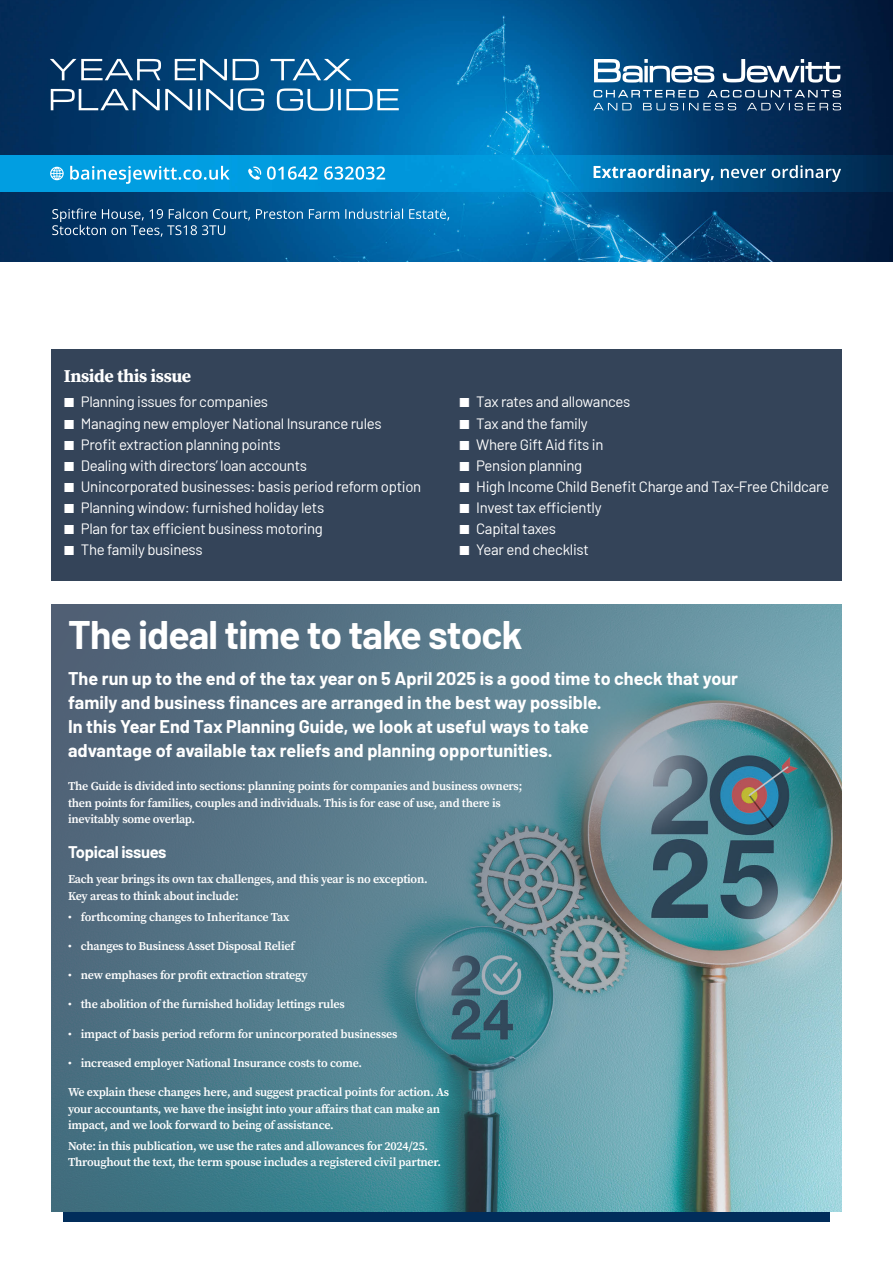
<style>
.page{position:relative;width:893px;height:1263px;background:#fff}
.page>*{position:absolute;margin:0;border:0;box-sizing:border-box;transform-origin:0 0}
.t1{font:700 39px "Barlow";letter-spacing:-.02em;color:#fff}
.t2{font:700 18px/24px "Barlow";color:#fff}
.t3{font:700 18px "Source Serif Pro";letter-spacing:-.02em;color:#fff}
.t4{font:700 16.5px "Barlow";letter-spacing:-.02em;color:#fff}
.t5{font:15px "Barlow";letter-spacing:-.02em;color:#fff}
.t6{font:600 12px/16.5px "Source Serif Pro";letter-spacing:-.02em;color:#fff}
.s1{font-family:"Source Serif Pro"}
.s2{font-weight:400}
</style>
<div class="page">
<img style="left:0;top:0;width:893px;height:261px">
<img style="left:0;top:156px;width:893px;height:36px">
<svg style="left:52px;top:208px;width:397px;height:29px;background:#1d6497"></svg>
<svg style="left:594px;top:165px;width:247px;height:17px;background:#407fa7"></svg>
<svg style="left:51px;top:88px;width:348px;height:23px"></svg>
<svg style="left:50px;top:59px;width:302px;height:21px"></svg>
<svg style="left:593px;top:59px;width:248px;height:51px;background:#40678b"></svg>
<svg style="left:50px;top:167px;width:14px;height:13px"></svg>
<svg style="left:70px;top:166px;width:315px;height:18px;background:#3cb3e7"></svg>
<svg style="left:891px;top:0;width:2px;height:8px"></svg>
<div style="left:64px;top:1211px;width:766px;height:10px;background:#012d5b"></div>
<div style="left:51px;top:349px;width:791px;height:231px;background:#344459"></div>
<svg style="left:51px;top:604px;width:791px;height:608px;background:#5d8693"></svg>
<h2 class="t3" style="left:64px;top:364px;width:129px">Inside this issue</h2>
<p class="t5" style="left:64px;top:391px;width:206px"><span class="s1">■</span> Planning issues for companies</p>
<p class="t5" style="left:64px;top:412px;width:319px"><span class="s1">■</span> Managing new employer National Insurance rules</p>
<p class="t5" style="left:64px;top:433px;width:219px"><span class="s1">■</span> Profit extraction planning points</p>
<p class="t5" style="left:64px;top:454px;width:245px"><span class="s1">■</span> Dealing with directors’ loan accounts</p>
<p class="t5" style="left:64px;top:475px;width:359px"><span class="s1">■</span> Unincorporated businesses: basis period reform option</p>
<p class="t5" style="left:64px;top:496px;width:262px"><span class="s1">■</span> Planning window: furnished holiday lets</p>
<p class="t5" style="left:64px;top:517px;width:261px"><span class="s1">■</span> Plan for tax efficient business motoring</p>
<p class="t5" style="left:64px;top:538px;width:140px"><span class="s1">■</span> The family business</p>
<p class="t5" style="left:459px;top:391px;width:172px"><span class="s1">■</span> Tax rates and allowances</p>
<p class="t5" style="left:459px;top:412px;width:130px"><span class="s1">■</span> Tax and the family</p>
<p class="t5" style="left:459px;top:433px;width:146px"><span class="s1">■</span> Where Gift Aid fits in</p>
<p class="t5" style="left:459px;top:454px;width:124px"><span class="s1">■</span> Pension planning</p>
<p class="t5" style="left:459px;top:475px;width:371px"><span class="s1">■</span> High Income Child Benefit Charge and Tax-Free Childcare</p>
<p class="t5" style="left:459px;top:496px;width:144px"><span class="s1">■</span> Invest tax efficiently</p>
<p class="t5" style="left:459px;top:517px;width:98px"><span class="s1">■</span> Capital taxes</p>
<p class="t5" style="left:459px;top:538px;width:131px"><span class="s1">■</span> Year end checklist</p>
<h1 class="t1" style="left:68px;top:606px;width:456px">The ideal time to take stock</h1>
<p class="t2" style="left:68px;top:665px;width:671px">The run up to the end of the tax year on 5 April 2025 is a good time to check that your family and business finances are arranged in the best way possible.<br>In this Year End Tax Planning Guide, we look at useful ways to take<br>advantage of available tax reliefs and planning opportunities.</p>
<p class="t6" style="left:68px;top:778px;width:456px">The Guide is divided into sections: planning points for companies and business owners; then points for families, couples and individuals. This is for ease of use, and there is inevitably some overlap.</p>
<h3 class="t4" style="left:68px;top:840px;width:100px">Topical issues</h3>
<p class="t6" style="left:68px;top:871px;width:361px">Each year brings its own tax challenges, and this year is no exception.<br>Key areas to think about include:</p>
<p class="t6" style="left:68px;top:908px;width:223px"><span class="s2">•</span> forthcoming changes to Inheritance Tax</p>
<p class="t6" style="left:68px;top:937px;width:228px"><span class="s2">•</span> changes to Business Asset Disposal Relief</p>
<p class="t6" style="left:68px;top:967px;width:241px"><span class="s2">•</span> new emphases for profit extraction strategy</p>
<p class="t6" style="left:68px;top:996px;width:278px"><span class="s2">•</span> the abolition of the furnished holiday lettings rules</p>
<p class="t6" style="left:68px;top:1025px;width:331px"><span class="s2">•</span> impact of basis period reform for unincorporated businesses</p>
<p class="t6" style="left:68px;top:1054px;width:296px"><span class="s2">•</span> increased employer National Insurance costs to come.</p>
<p class="t6" style="left:68px;top:1084px;width:383px">We explain these changes here, and suggest practical points for action. As your accountants, we have the insight into your affairs that can make an impact, and we look forward to being of assistance.</p>
<p class="t6" style="left:68px;top:1137px;width:375px">Note: in this publication, we use the rates and allowances for 2024/25.<br>Throughout the text, the term spouse includes a registered civil partner.</p>
</div>
